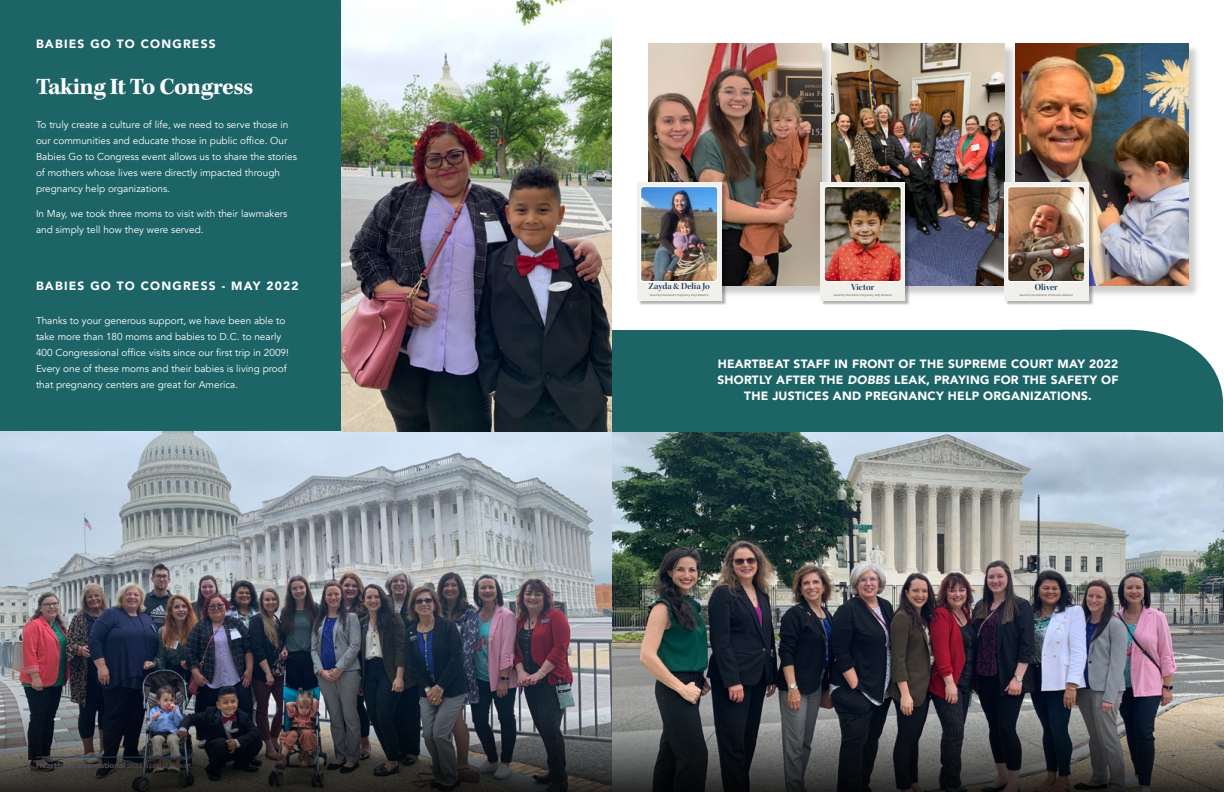
<style>
.page{position:relative;width:1224px;height:792px;background:#fff}
.page>*{position:absolute;margin:0;border:0;box-sizing:border-box;transform-origin:0 0}
.t1{font:700 24px "Kepler Std";letter-spacing:-.02em;color:#fff}
.t2{font:900 12px/16px "Avenir";letter-spacing:.02em;color:#fff;text-align:center}
.t3{font:900 12px "Avenir";letter-spacing:.1em;color:#fff}
.t4{font:10px/16px "Avenir";color:#fff}
.t5{font:9.4px "Kepler Std Semibold Disp";color:#1a355f}
.t6{font:900 8px "Avenir";color:#4d4d4f}
.t7{font:italic 500 2.8px "Noto Sans";color:#767676}
.s1{font-family:"Kepler Std";font-weight:400}
.s2{font-style:italic}
</style>
<div class="page">
<div style="left:0;top:0;width:341px;height:792px;background:#1d6467"></div>
<img style="left:0;top:432px;width:1224px;height:246px">
<img style="left:341px;top:0;width:271px;height:432px">
<div style="left:649px;top:44px;width:185px;height:254px;background:#000;opacity:.2"></div>
<img style="left:648px;top:43px;width:173px;height:242px">
<div style="left:1016px;top:44px;width:185px;height:254px;background:#000;opacity:.2"></div>
<img style="left:1015px;top:43px;width:173px;height:242px">
<div style="left:833px;top:44px;width:184px;height:254px;background:#000;opacity:.2"></div>
<img style="left:831px;top:43px;width:174px;height:242px">
<img style="left:0;top:678px;width:1224px;height:114px">
<div style="left:612px;top:330px;width:490px;height:102px;background:#1d6467"></div>
<svg style="left:1102px;top:330px;width:121px;height:74px;background:#3f7b7e"></svg>
<div style="left:1060px;top:404px;width:163px;height:28px;background:#1d6467"></div>
<div style="left:639px;top:184px;width:88px;height:121px;background:#000;opacity:.3"></div>
<div style="left:637px;top:182px;width:84px;height:118px;background:#f1f0eb"></div>
<img style="left:642px;top:188px;width:76px;height:94px">
<div style="left:640px;top:186px;width:78px;height:96px;border:1px solid #fff;border-radius:3px"></div>
<div style="left:1006px;top:184px;width:88px;height:121px;background:#000;opacity:.3"></div>
<div style="left:1004px;top:182px;width:84px;height:118px;background:#f1f0eb"></div>
<img style="left:1009px;top:188px;width:76px;height:94px">
<div style="left:1007px;top:186px;width:78px;height:96px;border:1px solid #fff;border-radius:3px"></div>
<div style="left:822px;top:184px;width:88px;height:121px;background:#000;opacity:.3"></div>
<div style="left:820px;top:182px;width:85px;height:118px;background:#f1f0eb"></div>
<img style="left:826px;top:188px;width:74px;height:92px">
<div style="left:824px;top:186px;width:78px;height:96px;border:1px solid #fff;border-radius:3px"></div>
<hr style="left:36px;top:757px;width:156px;height:1px;background:#1f4168">
<p class="t3" style="left:36px;top:34px;width:181px">BABIES GO TO CONGRESS</p>
<h1 class="t1" style="left:36px;top:73px;width:219px">Taking It To Congress</h1>
<p class="t4" style="left:36px;top:117px;width:262px">To truly create a culture of life, we need to serve those in our communities and educate those in public office. Our Babies Go to Congress event allows us to share the stories of mothers whose lives were directly impacted through pregnancy help organizations.</p>
<p class="t4" style="left:36px;top:206px;width:253px">In May, we took three moms to visit with their lawmakers and simply tell how they were served.</p>
<p class="t3" style="left:36px;top:276px;width:264px">BABIES GO TO CONGRESS - MAY 2022</p>
<p class="t4" style="left:36px;top:313px;width:254px">Thanks to your generous support, we have been able to take more than 180 moms and babies to D.C. to nearly 400 Congressional office visits since our first trip in 2009!<br>Every one of these moms and their babies is living proof that pregnancy centers are great for America.</p>
<p class="t6" style="left:36px;top:759px;width:158px">Heartbeat International <span class="s1">2022 Annual Report</span></p>
<p class="t5" style="left:649px;top:281px;width:63px">Zayda &amp; Delia Jo</p>
<p class="t7" style="left:650px;top:293px;width:60px">Saved by Heartbeat’s Pregnancy Help Network</p>
<p class="t5" style="left:851px;top:282px;width:25px">Victor</p>
<p class="t7" style="left:833px;top:293px;width:60px">Saved by Heartbeat’s Pregnancy Help Network</p>
<p class="t5" style="left:1035px;top:282px;width:24px">Oliver</p>
<p class="t7" style="left:1020px;top:293px;width:55px">Saved by the Abortion Pill Rescue Network</p>
<p class="t2" style="left:717px;top:356px;width:403px">HEARTBEAT STAFF IN FRONT OF THE SUPREME COURT MAY 2022<br>SHORTLY AFTER THE <span class="s2">DOBBS</span> LEAK, PRAYING FOR THE SAFETY OF<br>THE JUSTICES AND PREGNANCY HELP ORGANIZATIONS.</p>
</div>
